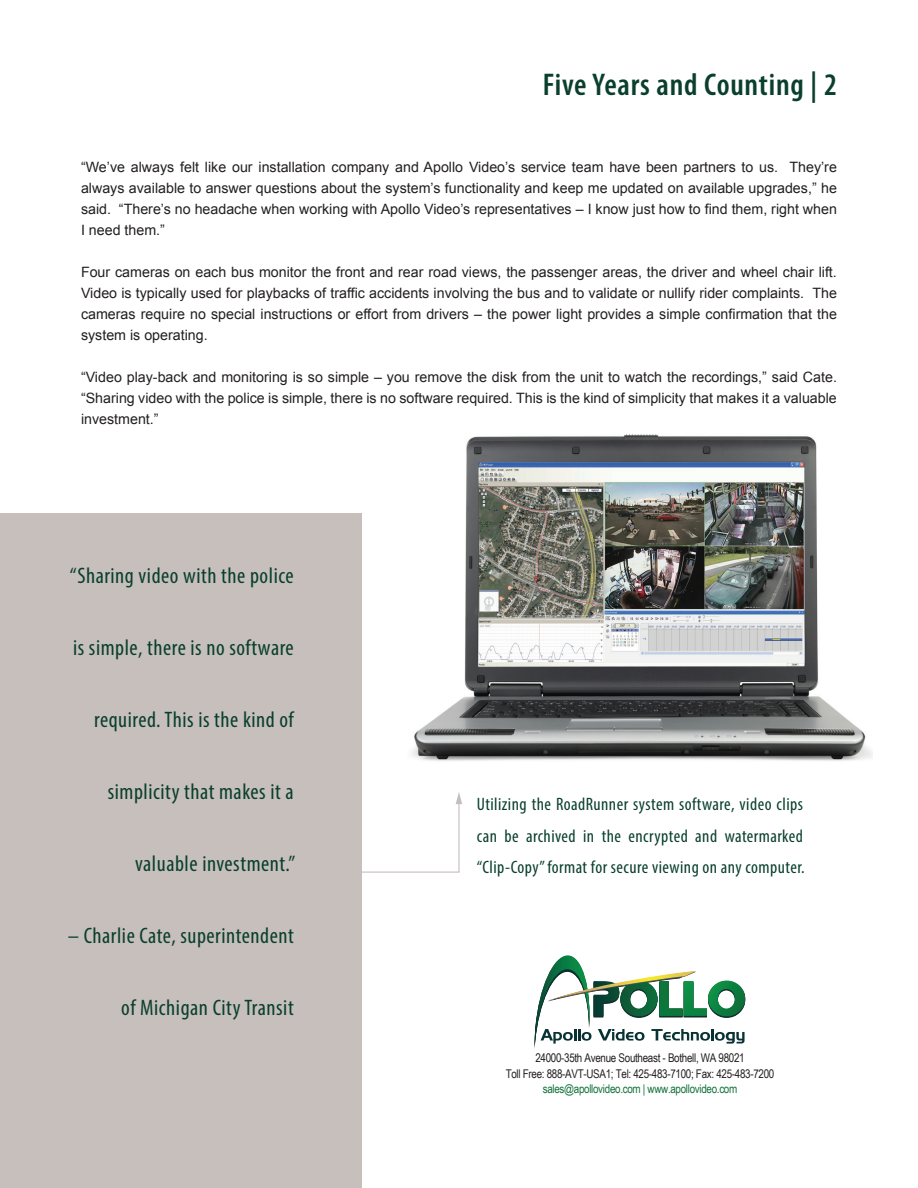
<style>
.page{position:relative;width:918px;height:1188px;background:#fff}
.page>*{position:absolute;margin:0;border:0;box-sizing:border-box;transform-origin:0 0}
.t1{font:600 condensed 31.5px "Myriad Pro";letter-spacing:.025em;color:#0a3f2e}
.t2{font:condensed 22.5px "Myriad Pro";letter-spacing:.025em;color:#0a3f2e}
.t3{font:condensed 18px/31.5px "Myriad Pro";letter-spacing:.025em;color:#0a3f2e;text-align:justify}
.t4{font:14.25px/21px "Arial";color:#231f20;text-align:justify}
.t5{font:12px/15.6px "Arial Narrow";letter-spacing:-.025em;color:#231f20;text-align:center}
.t6{font:12px "Arial Narrow";letter-spacing:-.025em;color:#12723a}
</style>
<div class="page">
<svg style="left:362px;top:792px;width:100px;height:81px"></svg>
<div style="left:0;top:513px;width:362px;height:675px;background:#c7bfbc"></div>
<img style="left:411px;top:434px;width:461px;height:327px">
<svg style="left:535px;top:955px;width:210px;height:89px"></svg>
<h1 class="t1" style="left:543px;top:68px;width:296px">Five Years and Counting | 2</h1>
<p class="t4" style="left:81px;top:157px;width:757px">“We’ve always felt like our installation company and Apollo Video’s service team have been partners to us. They’re always available to answer questions about the system’s functionality and keep me updated on available upgrades,” he said. “There’s no headache when working with Apollo Video’s representatives – I know just how to find them, right when I need them.”</p>
<p class="t4" style="left:81px;top:262px;width:757px">Four cameras on each bus monitor the front and rear road views, the passenger areas, the driver and wheel chair lift.<br>Video is typically used for playbacks of traffic accidents involving the bus and to validate or nullify rider complaints. The cameras require no special instructions or effort from drivers – the power light provides a simple confirmation that the system is operating.</p>
<p class="t4" style="left:81px;top:367px;width:757px">“Video play-back and monitoring is so simple – you remove the disk from the unit to watch the recordings,” said Cate. “Sharing video with the police is simple, there is no software required. This is the kind of simplicity that makes it a valuable investment.”</p>
<h2 class="t2" style="left:70px;top:562px;width:225px">“Sharing video with the police</h2>
<h2 class="t2" style="left:73px;top:634px;width:222px">is simple, there is no software</h2>
<h2 class="t2" style="left:94px;top:706px;width:201px">required. This is the kind of</h2>
<h2 class="t2" style="left:108px;top:778px;width:187px">simplicity that makes it a</h2>
<h2 class="t2" style="left:135px;top:850px;width:162px">valuable investment.”</h2>
<h2 class="t2" style="left:68px;top:922px;width:227px">– Charlie Cate, superintendent</h2>
<h2 class="t2" style="left:121px;top:994px;width:174px">of Michigan City Transit</h2>
<p class="t3" style="left:477px;top:788px;width:329px">Utilizing the RoadRunner system software, video clips can be archived in the encrypted and watermarked “Clip-Copy” format for secure viewing on any computer.</p>
<p class="t5" style="left:506px;top:1050px;width:270px">24000-35th Avenue Southeast - Bothell, WA 98021<br>Toll Free: 888-AVT-USA1; Tel: 425-483-7100; Fax: 425-483-7200</p>
<p class="t6" style="left:543px;top:1080px;width:196px">sales@apollovideo.com | www.apollovideo.com</p>
</div>
